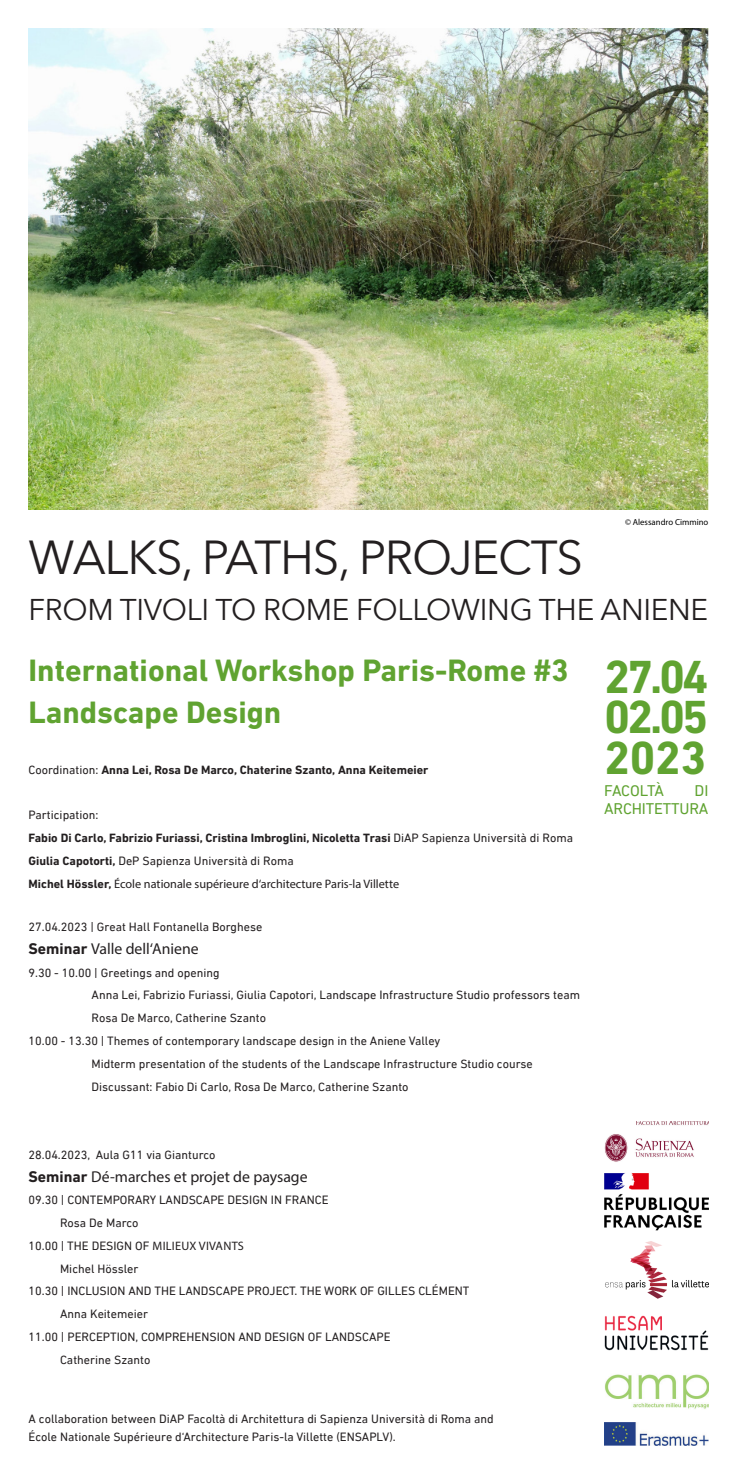
<style>
.page{position:relative;width:737px;height:1474px;background:#fff}
.page>*{position:absolute;margin:0;border:0;box-sizing:border-box;transform-origin:0 0}
.t1{font:47.25px "Avenir Next LT Pro";letter-spacing:-.025em;color:#231f20}
.t2{font:700 47.25px "DIN Next LT Pro";letter-spacing:-.07em;color:#60a331}
.t3{font:700 31.5px "DIN Next LT Pro";color:#60a331}
.t4{font:29.75px "Avenir Next LT Pro";letter-spacing:-.01em;color:#231f20}
.t5{font:15.75px "Myriad Pro";color:#231f20}
.t6{font:15.75px "DIN Next LT Pro";letter-spacing:-.01em;color:#60a331}
.t7{font:15.75px "DIN Next LT Pro";letter-spacing:-.04em;color:#60a331}
.t8{font:12.25px "DIN Next LT Pro";color:#231f20}
.t9{font:700 12.25px "DIN Next LT Pro";color:#231f20}
.t10{font:12.25px "Myriad Pro";color:#231f20}
.t11{font:8.75px "Myriad Pro";color:#000}
.s1{font-weight:400}
.s2{font-weight:700}
.s3{font-family:"DIN Next LT Pro";font-weight:700}
.s4{font-family:"Myriad Pro"}
</style>
<div class="page">
<img style="left:604px;top:1315px;width:104px;height:34px">
<img style="left:605px;top:1374px;width:103px;height:35px">
<img style="left:604px;top:1121px;width:104px;height:41px">
<img style="left:604px;top:1422px;width:104px;height:23px">
<img style="left:29px;top:29px;width:679px;height:481px">
<img style="left:605px;top:1241px;width:103px;height:58px">
<img style="left:604px;top:1173px;width:104px;height:58px">
<p class="t11" style="left:625px;top:516px;width:85px">© Alessandro Cimmino</p>
<p class="t1" style="left:29px;top:529px;width:556px">WALKS, PATHS, PROJECTS</p>
<p class="t4" style="left:29px;top:592px;width:681px">FROM TIVOLI TO ROME FOLLOWING THE ANIENE</p>
<p class="t3" style="left:29px;top:652px;width:541px">International Workshop Paris-Rome #3</p>
<p class="t3" style="left:29px;top:694px;width:254px">Landscape Design</p>
<p class="t9" style="left:29px;top:762px;width:401px"><span class="s1">Coordination:</span> Anna Lei, Rosa De Marco, Chaterine Szanto, Anna Keitemeier</p>
<p class="t8" style="left:29px;top:808px;width:71px">Participation:</p>
<p class="t9" style="left:29px;top:830px;width:546px">Fabio Di Carlo, Fabrizio Furiassi, Cristina Imbroglini, Nicoletta Trasi <span class="s1">DiAP Sapienza Università di Roma</span></p>
<p class="t8" style="left:29px;top:853px;width:267px"><span class="s2">Giulia Capotorti,</span> DeP Sapienza Università di Roma</p>
<p class="t10" style="left:29px;top:876px;width:372px"><span class="s3">Michel Hössler,</span> École nationale supérieure d‘architecture Paris-la Villette</p>
<p class="t8" style="left:29px;top:920px;width:235px">27.04.2023 | Great Hall Fontanella Borghese</p>
<p class="t5" style="left:29px;top:939px;width:172px"><span class="s3">Seminar</span> Valle dell‘Aniene</p>
<p class="t8" style="left:29px;top:965px;width:192px">9.30 - 10.00 | Greetings and opening</p>
<p class="t8" style="left:92px;top:988px;width:490px">Anna Lei, Fabrizio Furiassi, Giulia Capotori, Landscape Infrastructure Studio professors team</p>
<p class="t8" style="left:92px;top:1011px;width:176px">Rosa De Marco, Catherine Szanto</p>
<p class="t8" style="left:29px;top:1033px;width:413px">10.00 - 13.30 | Themes of contemporary landscape design in the Aniene Valley</p>
<p class="t8" style="left:92px;top:1056px;width:443px">Midterm presentation of the students of the Landscape Infrastructure Studio course</p>
<p class="t8" style="left:92px;top:1079px;width:318px">Discussant: Fabio Di Carlo, Rosa De Marco, Catherine Szanto</p>
<p class="t8" style="left:29px;top:1147px;width:189px">28.04.2023, Aula G11 via Gianturco</p>
<p class="t5" style="left:29px;top:1166px;width:281px"><span class="s3">Seminar</span> Dé-marches et projet de paysage</p>
<p class="t8" style="left:29px;top:1193px;width:302px">09.30 | CONTEMPORARY LANDSCAPE DESIGN IN FRANCE</p>
<p class="t8" style="left:60px;top:1215px;width:80px">Rosa De Marco</p>
<p class="t8" style="left:29px;top:1238px;width:217px">10.00 | THE DESIGN OF <span class="s4">MILIEUX VIVANTS</span></p>
<p class="t8" style="left:60px;top:1261px;width:80px">Michel Hössler</p>
<p class="t8" style="left:29px;top:1284px;width:442px">10.30 | INCLUSION AND THE LANDSCAPE PROJECT. THE WORK OF GILLES CLÉMENT</p>
<p class="t8" style="left:60px;top:1306px;width:90px">Anna Keitemeier</p>
<p class="t8" style="left:29px;top:1329px;width:363px">11.00 | PERCEPTION, COMPREHENSION AND DESIGN OF LANDSCAPE</p>
<p class="t8" style="left:60px;top:1352px;width:92px">Catherine Szanto</p>
<p class="t8" style="left:29px;top:1411px;width:467px">A collaboration between DiAP Facoltà di Architettura di Sapienza Università di Roma and</p>
<p class="t8" style="left:29px;top:1429px;width:369px">École Nationale Supérieure d‘Architecture Paris-la Villette (ENSAPLV).</p>
<p class="t2" style="left:604px;top:649px;width:106px">27.04</p>
<p class="t2" style="left:604px;top:689px;width:106px">02.05</p>
<p class="t2" style="left:604px;top:730px;width:104px">2023</p>
<p class="t7" style="left:604px;top:782px;width:61px">FACOLTÀ</p>
<p class="t6" style="left:694px;top:782px;width:15px">DI</p>
<p class="t6" style="left:604px;top:799px;width:106px">ARCHITETTURA</p>
</div>
